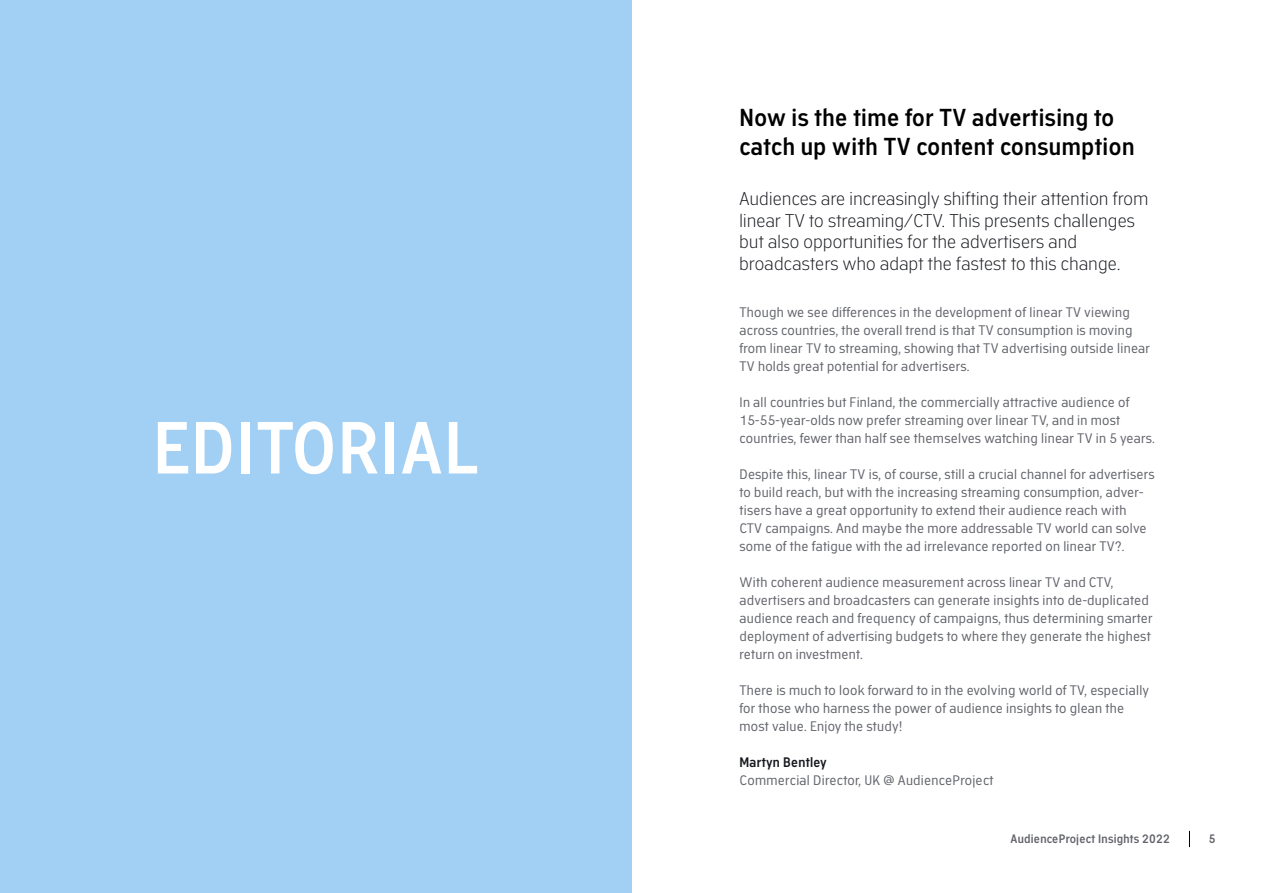
<style>
.page{position:relative;width:1263px;height:893px;background:#fff}
.page>*{position:absolute;margin:0;border:0;box-sizing:border-box;transform-origin:0 0}
.t1{font:600 72px "Academy Sans";letter-spacing:.02em;color:#fff}
.t2{font:600 24px/28.8px "Academy Sans";letter-spacing:.02em;color:#000}
.t3{font:300 18px/21.6px "Academy Sans";letter-spacing:.02em;color:#15171d}
.t4{font:13.5px/18px "Academy Sans";letter-spacing:.02em;color:#62646b}
.t5{font:600 13.5px "Academy Sans";letter-spacing:.02em;color:#15171d}
.t6{font:600 12px "Academy Sans";letter-spacing:.02em;color:#62646b}
</style>
<div class="page">
<div style="left:0;top:0;width:631px;height:893px;background:#a2cff4"></div>
<svg style="left:1189px;top:831px;width:1px;height:16px"></svg>
<h1 class="t1" style="left:153px;top:405px;width:327px">EDITORIAL</h1>
<h2 class="t2" style="left:739px;top:103px;width:396px">Now is the time for TV advertising to catch up with TV content consumption</h2>
<h3 class="t3" style="left:739px;top:187px;width:410px">Audiences are increasingly shifting their attention from linear TV to streaming/CTV. This presents challenges but also opportunities for the advertisers and broadcasters who adapt the fastest to this change.</h3>
<p class="t4" style="left:739px;top:303px;width:412px">Though we see differences in the development of linear TV viewing across countries, the overall trend is that TV consumption is moving from linear TV to streaming, showing that TV advertising outside linear TV holds great potential for advertisers.</p>
<p class="t4" style="left:739px;top:393px;width:417px">In all countries but Finland, the commercially attractive audience of<br>15-55-year-olds now prefer streaming over linear TV, and in most countries, fewer than half see themselves watching linear TV in 5 years.</p>
<p class="t4" style="left:739px;top:465px;width:417px">Despite this, linear TV is, of course, still a crucial channel for advertisers to build reach, but with the increasing streaming consumption, adver&shy;tisers have a great opportunity to extend their audience reach with<br>CTV campaigns. And maybe the more addressable TV world can solve some of the fatigue with the ad irrelevance reported on linear TV?.</p>
<p class="t4" style="left:739px;top:573px;width:415px">With coherent audience measurement across linear TV and CTV, advertisers and broadcasters can generate insights into de-duplicated audience reach and frequency of campaigns, thus determining smarter deployment of advertising budgets to where they generate the highest return on investment.</p>
<p class="t4" style="left:739px;top:681px;width:411px">There is much to look forward to in the evolving world of TV, especially for those who harness the power of audience insights to glean the most value. Enjoy the study!</p>
<p class="t5" style="left:739px;top:754px;width:89px">Martyn Bentley</p>
<p class="t4" style="left:739px;top:771px;width:256px">Commercial Director, UK @ AudienceProject</p>
<p class="t6" style="left:1010px;top:831px;width:161px">AudienceProject Insights 2022</p>
<p class="t6" style="left:1209px;top:831px;width:8px">5</p>
</div>
